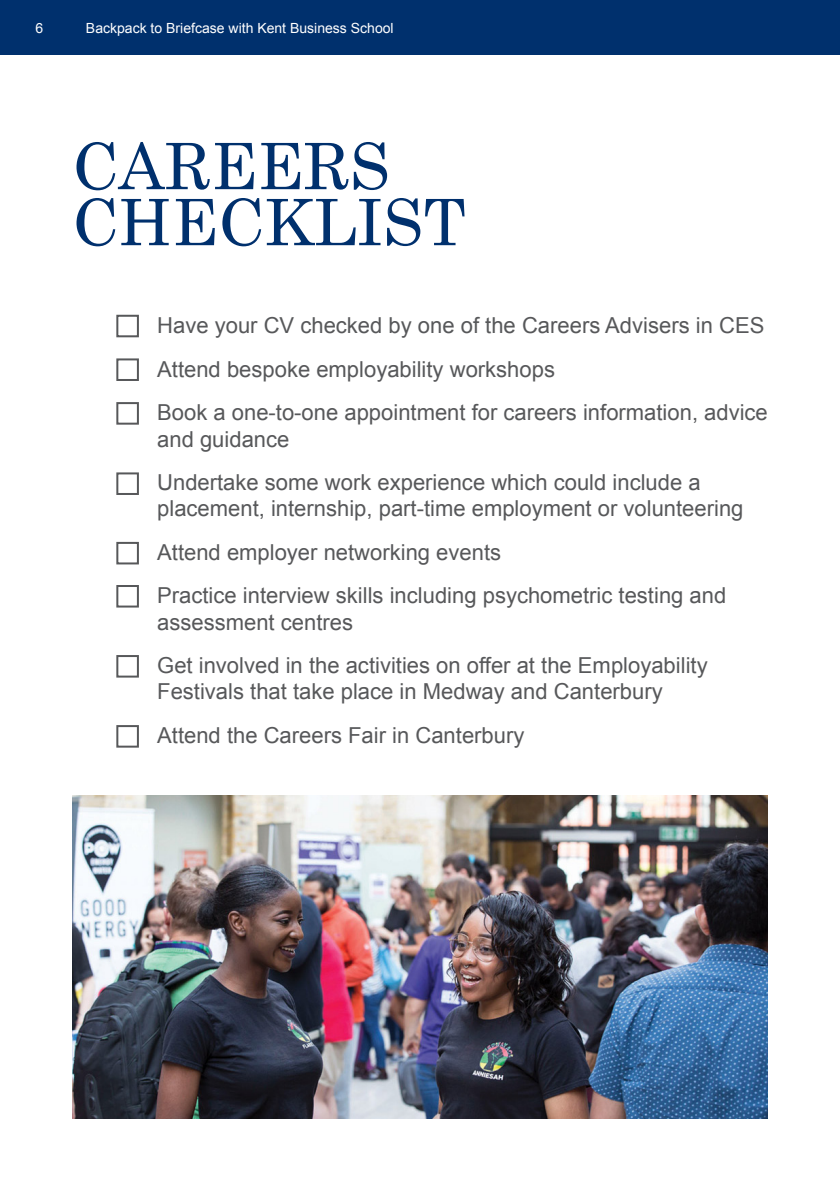
<style>
.page{position:relative;width:840px;height:1191px;background:#fff}
.page>*{position:absolute;margin:0;border:0;box-sizing:border-box;transform-origin:0 0}
.Kent_title{font:64px/56px "Century Schoolbook";color:#00306d}
.t1{font:22px/26.4px "Arial";color:#57585a}
.t2{font:14px "Arial";color:#fff}
</style>
<div class="page">
<div style="left:0;top:0;width:839px;height:54px;background:#00306d"></div>
<hr style="left:839px;top:0;width:1px;height:54px;background:#00306d">
<div style="left:116px;top:315px;width:23px;height:22px;border:2px solid #57585a"></div>
<div style="left:116px;top:358px;width:23px;height:23px;border:2px solid #57585a"></div>
<div style="left:116px;top:402px;width:23px;height:22px;border:2px solid #57585a"></div>
<div style="left:116px;top:472px;width:23px;height:23px;border:2px solid #57585a"></div>
<div style="left:116px;top:542px;width:23px;height:22px;border:2px solid #57585a"></div>
<div style="left:116px;top:585px;width:23px;height:22px;border:2px solid #57585a"></div>
<div style="left:116px;top:655px;width:23px;height:22px;border:2px solid #57585a"></div>
<div style="left:116px;top:725px;width:23px;height:22px;border:2px solid #57585a"></div>
<img style="left:72px;top:795px;width:695px;height:324px">
<p class="t2" style="left:35px;top:19px;width:9px">6</p>
<p class="t2" style="left:86px;top:19px;width:309px">Backpack to Briefcase with Kent Business School</p>
<p class="Kent_title" style="left:72px;top:133px;width:395px">CAREERS<br>CHECKLIST</p>
<p class="t1" style="left:157px;top:312px;width:608px">Have your CV checked by one of the Careers Advisers in CES</p>
<p class="t1" style="left:157px;top:356px;width:399px">Attend bespoke employability workshops</p>
<p class="t1" style="left:157px;top:399px;width:612px">Book a one-to-one appointment for careers information, advice and guidance</p>
<p class="t1" style="left:157px;top:469px;width:587px">Undertake some work experience which could include a placement, internship, part-time employment or volunteering</p>
<p class="t1" style="left:157px;top:539px;width:345px">Attend employer networking events</p>
<p class="t1" style="left:157px;top:582px;width:570px">Practice interview skills including psychometric testing and assessment centres</p>
<p class="t1" style="left:157px;top:652px;width:551px">Get involved in the activities on offer at the Employability<br>Festivals that take place in Medway and Canterbury</p>
<p class="t1" style="left:157px;top:722px;width:368px">Attend the Careers Fair in Canterbury</p>
</div>
